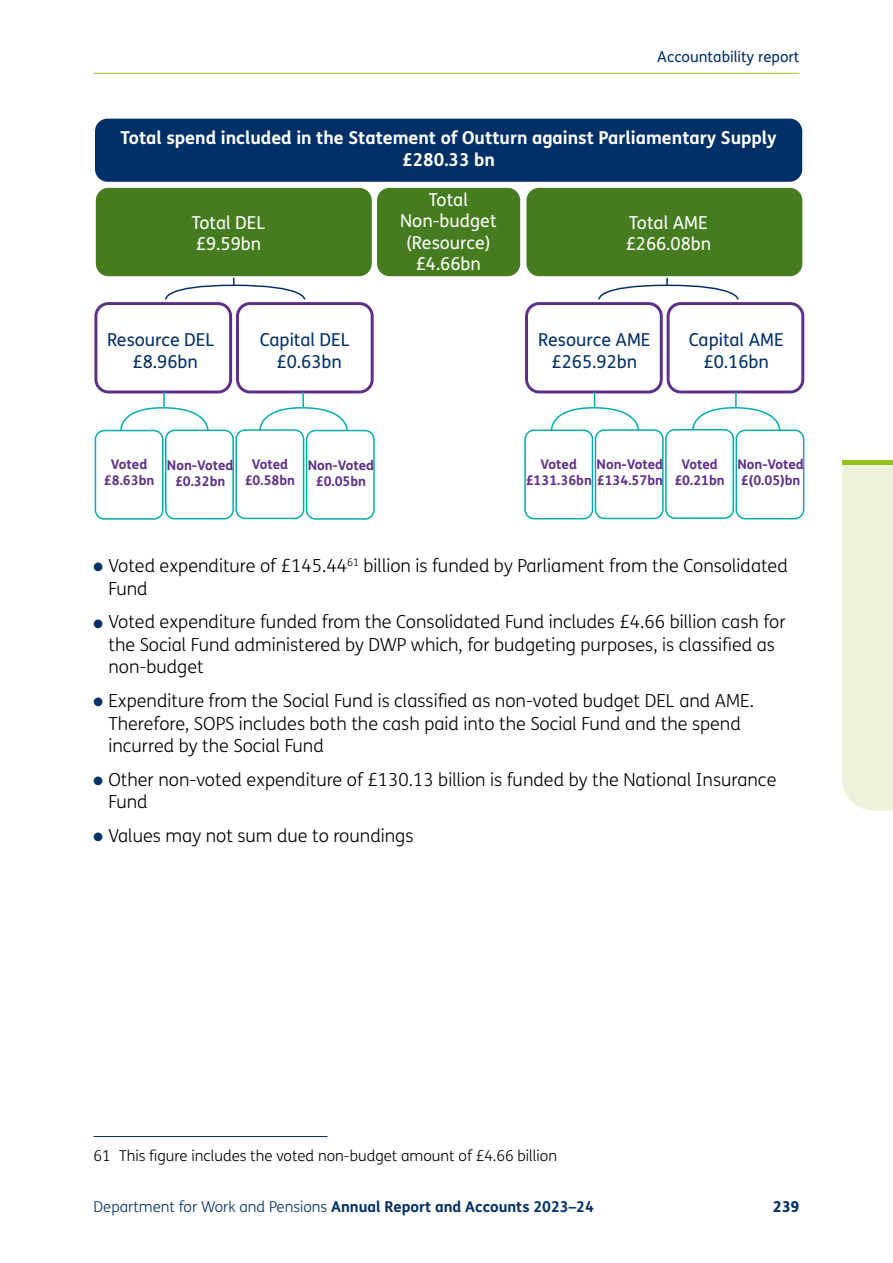
<style>
.page{position:relative;width:893px;height:1263px;background:#fff}
.page>*{position:absolute;margin:0;border:0;box-sizing:border-box;transform-origin:0 0}
.t1{font:18px/22.5px "FS Me Light 3";color:#000}
.t2{font:17.85px/21.5px "FS Me Bold 2";color:#fff;text-align:center}
.t3{font:17.85px/21.5px "FS Me 2";color:#013067;text-align:center}
.t4{font:17.85px/21.5px "FS Me 2";color:#fff}
.t5{font:15px "FS Me Bold 2";color:#013067}
._02_-_Footnotes{font:15px "FS Me Light 2";color:#000}
.t6{font:15px "FS Me 2";color:#013067}
.t7{font:800 15px "FS Me";color:#013067}
.t8{font:13.35px/16px "FS Me Bold 2";color:#5d2f88;text-align:center}
.s1{color:#013067}
.s2{font-family:"FS Me Light 2"}
.s3{font-family:"FS Me Light 3"}
</style>
<div class="page">
<hr style="left:94px;top:73px;width:705px;height:1px;background:#95c11f">
<div style="left:842px;top:465px;width:51px;height:346px;background:#ecf3da"></div>
<hr style="left:842px;top:461px;width:51px;height:4px;background:#95c11f">
<div style="left:95px;top:119px;width:707px;height:63px;background:#013067;border-radius:13px"></div>
<div style="left:96px;top:188px;width:276px;height:88px;background:#457c1f;border-radius:13px"></div>
<div style="left:236px;top:302px;width:138px;height:91px;border:3px solid #5d2f88;border-radius:13px"></div>
<div style="left:94px;top:302px;width:138px;height:91px;border:3px solid #5d2f88;border-radius:13px"></div>
<div style="left:306px;top:430px;width:69px;height:90px;border:1px solid #00acaf;border-radius:9px"></div>
<div style="left:235px;top:429px;width:69px;height:90px;border:1px solid #00acaf;border-radius:9px"></div>
<div style="left:165px;top:430px;width:69px;height:89px;border:1px solid #00acaf;border-radius:9px"></div>
<div style="left:95px;top:430px;width:69px;height:90px;border:1px solid #00acaf;border-radius:9px"></div>
<div style="left:736px;top:429px;width:68px;height:90px;border:1px solid #00acaf;border-radius:9px"></div>
<div style="left:665px;top:429px;width:69px;height:90px;border:1px solid #00acaf;border-radius:9px"></div>
<div style="left:595px;top:429px;width:69px;height:90px;border:1px solid #00acaf;border-radius:9px"></div>
<div style="left:524px;top:429px;width:69px;height:90px;border:1px solid #00acaf;border-radius:9px"></div>
<div style="left:667px;top:302px;width:137px;height:91px;border:3px solid #5d2f88;border-radius:13px"></div>
<div style="left:525px;top:302px;width:138px;height:91px;border:3px solid #5d2f88;border-radius:13px"></div>
<div style="left:526px;top:188px;width:276px;height:88px;background:#457c1f;border-radius:13px"></div>
<div style="left:377px;top:188px;width:143px;height:88px;background:#457c1f;border-radius:13px"></div>
<svg style="left:165px;top:278px;width:141px;height:22px"></svg>
<svg style="left:119px;top:392px;width:91px;height:40px"></svg>
<svg style="left:259px;top:392px;width:90px;height:40px"></svg>
<svg style="left:550px;top:392px;width:91px;height:40px"></svg>
<svg style="left:691px;top:392px;width:91px;height:40px"></svg>
<svg style="left:598px;top:278px;width:141px;height:22px"></svg>
<hr style="left:94px;top:1136px;width:233px;height:1px;background:#002c5a">
<p class="t6" style="left:657px;top:46px;width:144px">Accountability report</p>
<p class="t2" style="left:121px;top:126px;width:657px">Total spend included in the Statement of Outturn against Parliamentary Supply £280.33 bn</p>
<p class="t4" style="left:192px;top:211px;width:75px">Total DEL £9.59bn</p>
<p class="t4" style="left:400px;top:188px;width:98px;text-align:center">Total<br>Non-budget (Resource) £4.66bn</p>
<p class="t4" style="left:626px;top:211px;width:87px">Total AME £266.08bn</p>
<p class="t3" style="left:107px;top:329px;width:109px">Resource DEL £8.96bn</p>
<p class="t3" style="left:260px;top:329px;width:92px">Capital DEL £0.63bn</p>
<p class="t3" style="left:538px;top:329px;width:114px">Resource AME £265.92bn</p>
<p class="t3" style="left:689px;top:329px;width:96px">Capital AME £0.16bn</p>
<p class="t8" style="left:104px;top:456px;width:52px">Voted £8.63bn</p>
<p class="t8" style="left:167px;top:456px;width:68px">Non-Voted £0.32bn</p>
<p class="t8" style="left:245px;top:456px;width:52px">Voted £0.58bn</p>
<p class="t8" style="left:308px;top:456px;width:68px">Non-Voted £0.05bn</p>
<p class="t8" style="left:526px;top:455px;width:139px;text-align:left;text-indent:15px">Voted<br>£131.36bn £134.57bn</p>
<p class="t8" style="left:597px;top:456px;width:68px">Non-Voted</p>
<p class="t8" style="left:674px;top:456px;width:52px">Voted £0.21bn</p>
<p class="t8" style="left:737px;top:456px;width:68px;text-align:left">Non-Voted £(0.05)bn</p>
<p class="t1" style="left:108px;top:554px;width:681px;text-indent:-15px"><span class="s1">●</span> Voted expenditure of £145.44<sup>61</sup> billion is funded by Parliament from the Consolidated<br>Fund</p>
<p class="t1" style="left:108px;top:610px;width:679px;text-indent:-15px"><span class="s1">●</span> Voted expenditure funded from the Consolidated Fund includes £4.66 billion cash for <span class="s2">the Social Fund administered by DWP which, for budgeting purposes, is classified as </span>non-budget</p>
<p class="t1" style="left:108px;top:689px;width:647px;text-indent:-15px"><span class="s1">●</span> <span class="s2">Expenditure from the Social Fund is classified as non-voted budget DEL and AME.<br></span>Therefore, SOPS includes both the cash paid into the Social Fund and the spend incurred by the Social Fund</p>
<p class="t1" style="left:108px;top:768px;width:669px;text-indent:-15px"><span class="s1">●</span> Other non-voted expenditure of £130.13 billion is funded by the National Insurance<br>Fund</p>
<p class="t1" style="left:94px;top:824px;width:321px"><span class="s1">●</span> Values may not sum due to roundings</p>
<p class="_02_-_Footnotes" style="left:94px;top:1145px;width:465px"><span class="s3">61</span> This figure includes the voted non-budget amount of £4.66 billion</p>
<p class="t5" style="left:94px;top:1195px;width:502px"><span class="s3">Department for Work and Pensions</span> Annual Report and Accounts 2023–24</p>
<p class="t7" style="left:773px;top:1195px;width:28px">239</p>
</div>
